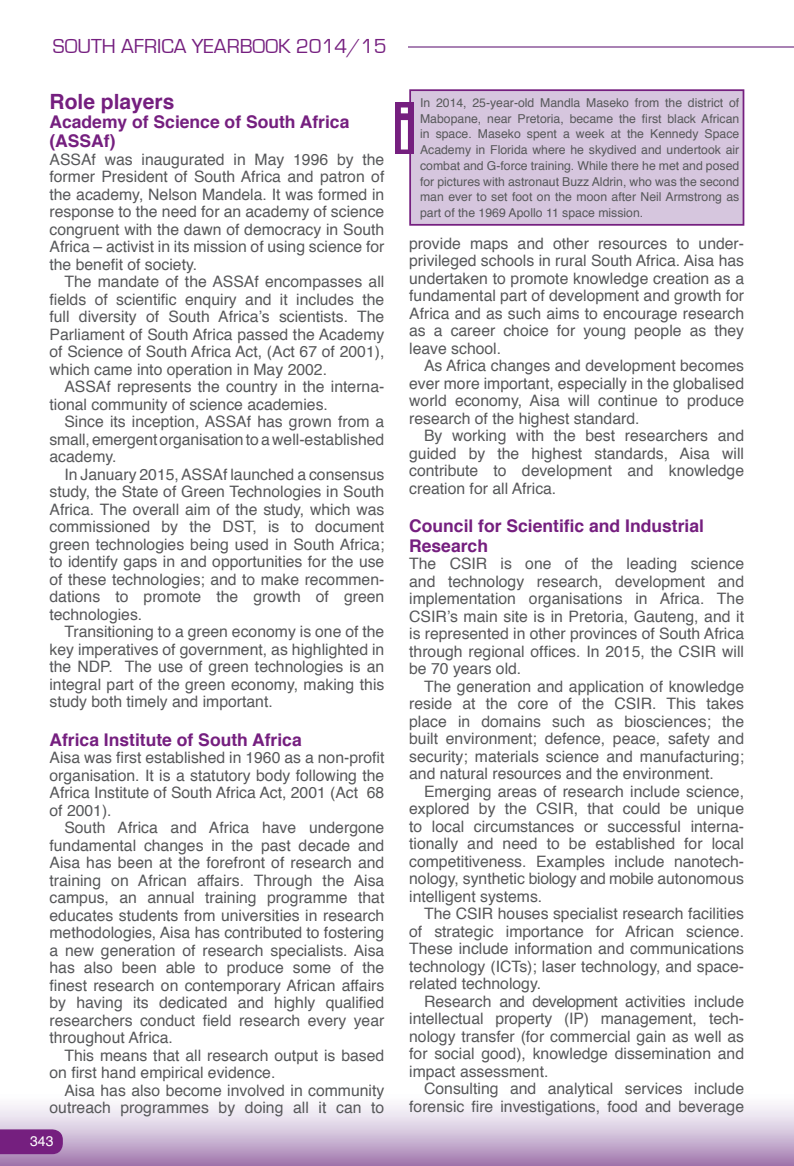
<style>
.page{position:relative;width:794px;height:1166px;background:#fff}
.page>*{position:absolute;margin:0;border:0;box-sizing:border-box;transform-origin:0 0}
.t1{font:700 63px "Eurostile";color:#fff}
.t2{font:700 21px "Helvetica";color:#751f7f}
.t3{font:20.82px "Eurostile";color:#751f7f}
.t4{font:700 17.5px/19.2px "Helvetica";color:#751f7f}
.t5{font:15.75px/17.5px "Helvetica";color:#57585a;text-align:justify}
.t6{font:14px "Helvetica";color:#fff}
.t7{font:12.25px/15.8px "Helvetica";color:#57585a;text-align:justify}
</style>
<div class="page">
<hr style="left:408px;top:46px;width:386px;height:2px;background:#a982b4">
<svg style="left:0;top:1129px;width:63px;height:25px"></svg>
<div style="left:410px;top:90px;width:333px;height:135px;background:#d6c6de"></div>
<div style="left:409px;top:89px;width:335px;height:137px;border:2px solid #751f7f"></div>
<div style="left:395px;top:103px;width:18px;height:51px;background:#751f7f"></div>
<h3 class="t3" style="left:53px;top:35px;width:335px">SOUTH AFRICA YEARBOOK 2014/15</h3>
<h2 class="t2" style="left:49px;top:84px;width:126px">Role players</h2>
<p class="t4" style="left:49px;top:112px;width:301px">Academy of Science of South Africa (ASSAf)</p>
<p class="t5" style="left:49px;top:151px;width:336px">ASSAf was inaugurated in May 1996 by the former President of South Africa and patron of the academy, Nelson Mandela. It was formed in response to the need for an academy of science congruent with the dawn of democracy in South Africa – activist in its mission of using science for the benefit of society.</p>
<p class="t5" style="left:49px;top:273px;width:336px;text-indent:15px">The mandate of the ASSAf encompasses all fields of scientific enquiry and it includes the full diversity of South Africa’s scientists. The Parliament of South Africa passed the Academy of Science of South Africa Act, (Act 67 of 2001), which came into operation in May 2002.</p>
<p class="t5" style="left:49px;top:378px;width:336px;text-indent:15px">ASSAf represents the country in the interna&shy;tional community of science academies.</p>
<p class="t5" style="left:49px;top:413px;width:336px;text-indent:15px">Since its inception, ASSAf has grown from a small, emergent organisation to a well-established academy.</p>
<p class="t5" style="left:49px;top:466px;width:336px;text-indent:15px">In January 2015, ASSAf launched a consensus study, the State of Green Technologies in South Africa. The overall aim of the study, which was commissioned by the DST, is to document green technologies being used in South Africa; to identify gaps in and opportunities for the use of these technologies; and to make recommen&shy;dations to promote the growth of green technologies.</p>
<p class="t5" style="left:49px;top:623px;width:336px;text-indent:15px">Transitioning to a green economy is one of the key imperatives of government, as highlighted in the NDP. The use of green technologies is an integral part of the green economy, making this study both timely and important.</p>
<p class="t4" style="left:49px;top:730px;width:254px">Africa Institute of South Africa</p>
<p class="t5" style="left:49px;top:749px;width:336px">Aisa was first established in 1960 as a non-profit organisation. It is a statutory body following the Africa Institute of South Africa Act, 2001 (Act 68 of 2001).</p>
<p class="t5" style="left:49px;top:819px;width:336px;text-indent:15px">South Africa and Africa have undergone fundamental changes in the past decade and Aisa has been at the forefront of research and training on African affairs. Through the Aisa campus, an annual training programme that educates students from universities in research methodologies, Aisa has contributed to fostering a new generation of research specialists. Aisa has also been able to produce some of the finest research on contemporary African affairs by having its dedicated and highly qualified researchers conduct field research every year throughout Africa.</p>
<p class="t5" style="left:49px;top:1047px;width:336px;text-indent:15px">This means that all research output is based on first hand empirical evidence.</p>
<p class="t5" style="left:49px;top:1082px;width:336px;text-align:right">Aisa has also become involved in community outreach programmes by doing all it can to</p>
<p class="t6" style="left:30px;top:1130px;width:25px">343</p>
<h1 class="t1" style="left:397px;top:94px;width:15px">i</h1>
<p class="t7" style="left:420px;top:95px;width:321px">In 2014, 25-year-old Mandla Maseko from the district of Mabopane, near Pretoria, became the first black African in space. Maseko spent a week at the Kennedy Space Academy in Florida where he skydived and undertook air combat and G-force training. While there he met and posed for pictures with astronaut Buzz Aldrin, who was the second man ever to set foot on the moon after Neil Armstrong as part of the 1969 Apollo 11 space mission.</p>
<p class="t5" style="left:409px;top:235px;width:336px">provide maps and other resources to under&shy;privileged schools in rural South Africa. Aisa has undertaken to promote knowledge creation as a fundamental part of development and growth for Africa and as such aims to encourage research as a career choice for young people as they leave school.</p>
<p class="t5" style="left:409px;top:357px;width:336px;text-indent:15px">As Africa changes and development becomes ever more important, especially in the globalised world economy, Aisa will continue to produce research of the highest standard.</p>
<p class="t5" style="left:409px;top:427px;width:336px;text-indent:15px">By working with the best researchers and guided by the highest standards, Aisa will contribute to development and knowledge creation for all Africa.</p>
<p class="t4" style="left:409px;top:517px;width:296px">Council for Scientific and Industrial<br>Research</p>
<p class="t5" style="left:409px;top:555px;width:336px">The CSIR is one of the leading science and technology research, development and implementation organisations in Africa. The CSIR’s main site is in Pretoria, Gauteng, and it is represented in other provinces of South Africa through regional offices. In 2015, the CSIR will be 70 years old.</p>
<p class="t5" style="left:409px;top:678px;width:336px;text-indent:15px">The generation and application of knowledge reside at the core of the CSIR. This takes place in domains such as biosciences; the built environment; defence, peace, safety and security; materials science and manufacturing; and natural resources and the environment.</p>
<p class="t5" style="left:409px;top:783px;width:336px;text-indent:15px">Emerging areas of research include science, explored by the CSIR, that could be unique to local circumstances or successful interna&shy;tionally and need to be established for local competitiveness. Examples include nanotech&shy;nology, synthetic biology and mobile autonomous intelligent systems.</p>
<p class="t5" style="left:409px;top:905px;width:336px;text-indent:15px">The CSIR houses specialist research facilities of strategic importance for African science.<br>These include information and communications technology (ICTs); laser technology, and space&shy;related technology.</p>
<p class="t5" style="left:409px;top:993px;width:336px;text-indent:15px">Research and development activities include intellectual property (IP) management, tech&shy;nology transfer (for commercial gain as well as for social good), knowledge dissemination and impact assessment.</p>
<p class="t5" style="left:409px;top:1080px;width:336px;text-align:right">Consulting and analytical services include forensic fire investigations, food and beverage</p>
</div>
